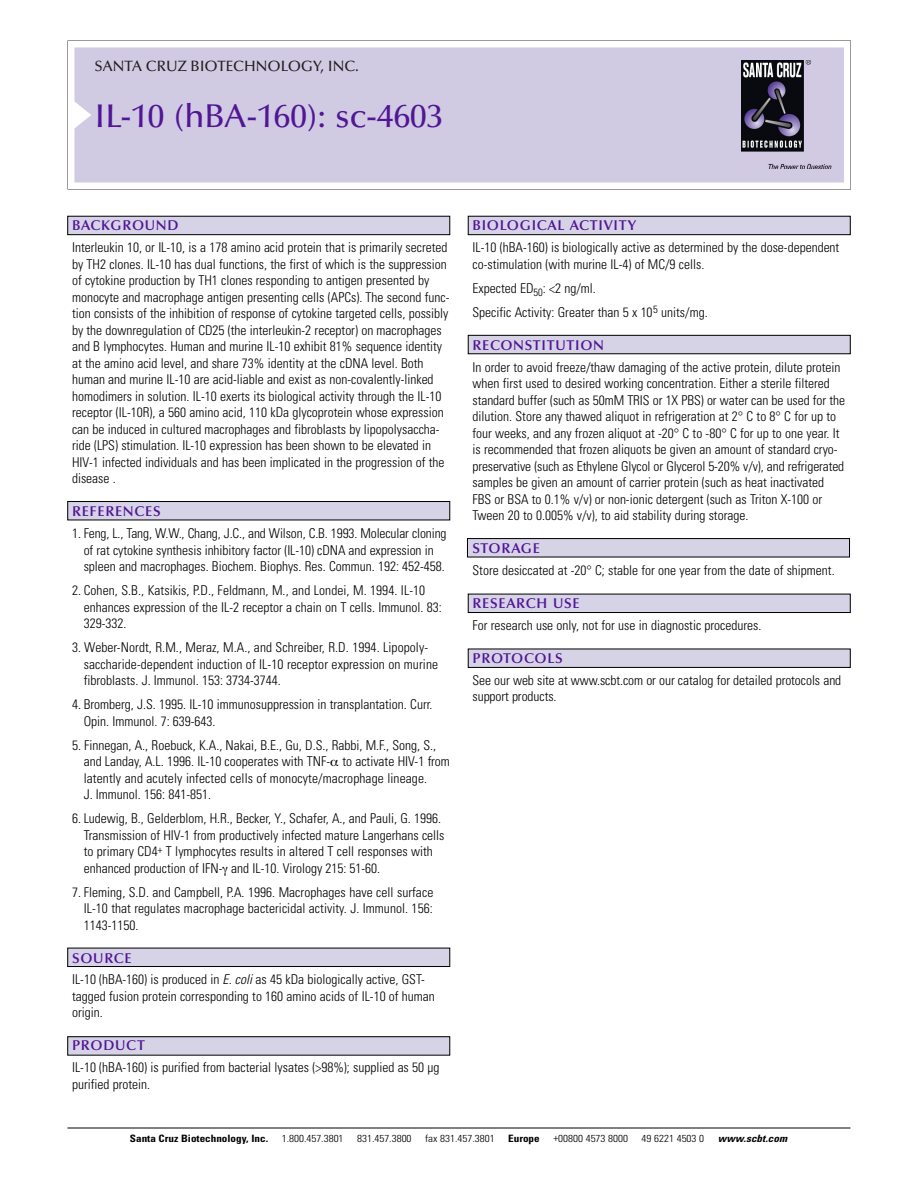
<style>
.page{position:relative;width:918px;height:1188px;background:#fff}
.page>*{position:absolute;margin:0;border:0;box-sizing:border-box;transform-origin:0 0}
.t1{font:500 33px "Optima";color:#511695}
.t2{font:500 15px "Optima";color:#231f20}
.t3{font:600 14.25px "Optima";letter-spacing:.05em;color:#511695}
.t4{font:300 condensed 13.5px/16.5px "Univers";color:#000}
.t5{font:300 condensed 10.2px "Univers";color:#000;scale:1.1 1}
.t6{font:700 condensed 10.2px "Univers";color:#000;scale:1.1 1}
.t7{font:italic 700 condensed 10.2px "Univers";letter-spacing:.005em;color:#000;scale:1.1 1}
.s1{font-style:italic}
</style>
<div class="page">
<div style="left:68px;top:1037px;width:382px;height:18px;background:#d7d3e7"></div>
<div style="left:68px;top:1036px;width:382px;height:19px;border:1px solid #000"></div>
<div style="left:467px;top:539px;width:383px;height:18px;background:#d7d3e7"></div>
<div style="left:467px;top:538px;width:383px;height:19px;border:1px solid #000"></div>
<div style="left:468px;top:649px;width:382px;height:18px;background:#d7d3e7"></div>
<div style="left:468px;top:649px;width:382px;height:19px;border:1px solid #000"></div>
<div style="left:468px;top:594px;width:382px;height:19px;background:#d7d3e7"></div>
<div style="left:468px;top:594px;width:382px;height:19px;border:1px solid #000"></div>
<div style="left:468px;top:216px;width:382px;height:19px;background:#d7d3e7"></div>
<div style="left:468px;top:216px;width:382px;height:19px;border:1px solid #000"></div>
<svg style="left:68px;top:40px;width:783px;height:149px"></svg>
<div style="left:74px;top:47px;width:770px;height:135px;background:#d1cae3"></div>
<img style="left:741px;top:60px;width:90px;height:108px">
<hr style="left:68px;top:1128px;width:782px;height:1px;background:#000">
<div style="left:68px;top:948px;width:382px;height:19px;background:#d7d3e7"></div>
<div style="left:68px;top:948px;width:382px;height:19px;border:1px solid #000"></div>
<div style="left:68px;top:502px;width:382px;height:18px;background:#d7d3e7"></div>
<div style="left:68px;top:501px;width:382px;height:19px;border:1px solid #000"></div>
<div style="left:68px;top:216px;width:382px;height:19px;background:#d7d3e7"></div>
<div style="left:68px;top:216px;width:382px;height:19px;border:1px solid #000"></div>
<div style="left:468px;top:335px;width:382px;height:19px;background:#d7d3e7"></div>
<div style="left:468px;top:335px;width:382px;height:19px;border:1px solid #000"></div>
<p class="t2" style="left:94px;top:61px;width:266px">SANTA CRUZ BIOTECHNOLOGY, INC.</p>
<h1 class="t1" style="left:94px;top:103px;width:350px">IL-10 (hBA-160): sc-4603</h1>
<p class="t3" style="left:72px;top:220px;width:108px">BACKGROUND</p>
<p class="t4" style="left:72px;top:240px;width:379px">Interleukin 10, or IL-10, is a 178 amino acid protein that is primarily secreted by TH2 clones. IL-10 has dual functions, the first of which is the suppression of cytokine production by TH1 clones responding to antigen presented by monocyte and macrophage antigen presenting cells (APCs). The second func&shy;tion consists of the inhibition of response of cytokine targeted cells, possibly by the downregulation of CD25 (the interleukin-2 receptor) on macrophages and B lymphocytes. Human and murine IL-10 exhibit 81% sequence identity at the amino acid level, and share 73% identity at the cDNA level. Both human and murine IL-10 are acid-liable and exist as non-covalently-linked homodimers in solution. IL-10 exerts its biological activity through the IL-10 receptor (IL-10R), a 560 amino acid, 110 kDa glycoprotein whose expression can be induced in cultured macrophages and fibroblasts by lipopolysaccha&shy;ride (LPS) stimulation. IL-10 expression has been shown to be elevated in HIV-1 infected individuals and has been implicated in the progression of the disease .</p>
<p class="t3" style="left:72px;top:506px;width:90px">REFERENCES</p>
<p class="t4" style="left:84px;top:526px;width:364px;text-indent:-12px">1. Feng, L., Tang, W.W., Chang, J.C., and Wilson, C.B. 1993. Molecular cloning of rat cytokine synthesis inhibitory factor (IL-10) cDNA and expression in spleen and macrophages. Biochem. Biophys. Res. Commun. 192: 452-458.</p>
<p class="t4" style="left:84px;top:583px;width:360px;text-indent:-12px">2. Cohen, S.B., Katsikis, P.D., Feldmann, M., and Londei, M. 1994. IL-10 enhances expression of the IL-2 receptor a chain on T cells. Immunol. 83:<br>329-332.</p>
<p class="t4" style="left:84px;top:640px;width:356px;text-indent:-12px">3. Weber-Nordt, R.M., Meraz, M.A., and Schreiber, R.D. 1994. Lipopoly&shy;saccharide-dependent induction of IL-10 receptor expression on murine fibroblasts. J. Immunol. 153: 3734-3744.</p>
<p class="t4" style="left:84px;top:697px;width:350px;text-indent:-12px">4. Bromberg, J.S. 1995. IL-10 immunosuppression in transplantation. Curr.<br>Opin. Immunol. 7: 639-643.</p>
<p class="t4" style="left:84px;top:738px;width:368px;text-indent:-12px">5. Finnegan, A., Roebuck, K.A., Nakai, B.E., Gu, D.S., Rabbi, M.F., Song, S., and Landay, A.L. 1996. IL-10 cooperates with TNF- to activate HIV-1 from latently and acutely infected cells of monocyte/macrophage lineage.<br>J. Immunol. 156: 841-851.</p>
<p class="t4" style="left:84px;top:811px;width:362px;text-indent:-12px">6. Ludewig, B., Gelderblom, H.R., Becker, Y., Schafer, A., and Pauli, G. 1996.<br>Transmission of HIV-1 from productively infected mature Langerhans cells to primary CD4<sup>+</sup> T lymphocytes results in altered T cell responses with enhanced production of IFN- and IL-10. Virology 215: 51-60.</p>
<p class="t4" style="left:84px;top:885px;width:351px;text-align:justify;text-indent:-12px">7. Fleming, S.D. and Campbell, P.A. 1996. Macrophages have cell surface IL-10 that regulates macrophage bactericidal activity. J. Immunol. 156:<br>1143-1150.</p>
<p class="t3" style="left:72px;top:952px;width:61px">SOURCE</p>
<p class="t4" style="left:72px;top:973px;width:364px">IL-10 (hBA-160) is produced in <span class="s1">E. coli</span> as 45 kDa biologically active, GST&shy;tagged fusion protein corresponding to 160 amino acids of IL-10 of human origin.</p>
<p class="t3" style="left:72px;top:1040px;width:74px">PRODUCT</p>
<p class="t4" style="left:72px;top:1061px;width:369px">IL-10 (hBA-160) is purified from bacterial lysates (&gt;98%); supplied as 50 µg purified protein.</p>
<p class="t3" style="left:473px;top:220px;width:165px">BIOLOGICAL ACTIVITY</p>
<p class="t4" style="left:473px;top:240px;width:368px">IL-10 (hBA-160) is biologically active as determined by the dose-dependent co-stimulation (with murine IL-4) of MC/9 cells.</p>
<p class="t4" style="left:473px;top:277px;width:237px;line-height:24px">Expected ED<sub>50</sub>: &lt;2 ng/ml.<br>Specific Activity: Greater than 5 x 10<sup>5</sup> units/mg.</p>
<p class="t3" style="left:473px;top:339px;width:133px">RECONSTITUTION</p>
<p class="t4" style="left:473px;top:360px;width:374px">In order to avoid freeze/thaw damaging of the active protein, dilute protein when first used to desired working concentration. Either a sterile filtered standard buffer (such as 50mM TRIS or 1X PBS) or water can be used for the dilution. Store any thawed aliquot in refrigeration at 2° C to 8° C for up to four weeks, and any frozen aliquot at -20° C to -80° C for up to one year. It is recommended that frozen aliquots be given an amount of standard cryo&shy;preservative (such as Ethylene Glycol or Glycerol 5-20% v/v), and refrigerated samples be given an amount of carrier protein (such as heat inactivated FBS or BSA to 0.1% v/v) or non-ionic detergent (such as Triton X-100 or Tween 20 to 0.005% v/v), to aid stability during storage.</p>
<p class="t3" style="left:473px;top:543px;width:69px">STORAGE</p>
<p class="t4" style="left:473px;top:563px;width:364px">Store desiccated at -20° C; stable for one year from the date of shipment.</p>
<p class="t3" style="left:473px;top:597px;width:109px">RESEARCH USE</p>
<p class="t4" style="left:473px;top:618px;width:290px">For research use only, not for use in diagnostic procedures.</p>
<p class="t3" style="left:473px;top:652px;width:92px">PROTOCOLS</p>
<p class="t4" style="left:473px;top:673px;width:370px">See our web site at www.scbt.com or our catalog for detailed protocols and support products.</p>
<p class="t6" style="left:130px;top:1135px;width:127px">Santa Cruz Biotechnology, Inc.</p>
<p class="t5" style="left:282px;top:1135px;width:58px">1.800.457.3801</p>
<p class="t5" style="left:357px;top:1135px;width:51px">831.457.3800</p>
<p class="t5" style="left:425px;top:1135px;width:65px">fax 831.457.3801</p>
<p class="t6" style="left:508px;top:1135px;width:30px">Europe</p>
<p class="t5" style="left:553px;top:1135px;width:69px">+00800 4573 8000</p>
<p class="t5" style="left:642px;top:1135px;width:58px">49 6221 4503 0</p>
<p class="t7" style="left:718px;top:1135px;width:64px">www.scbt.com</p>
</div>
